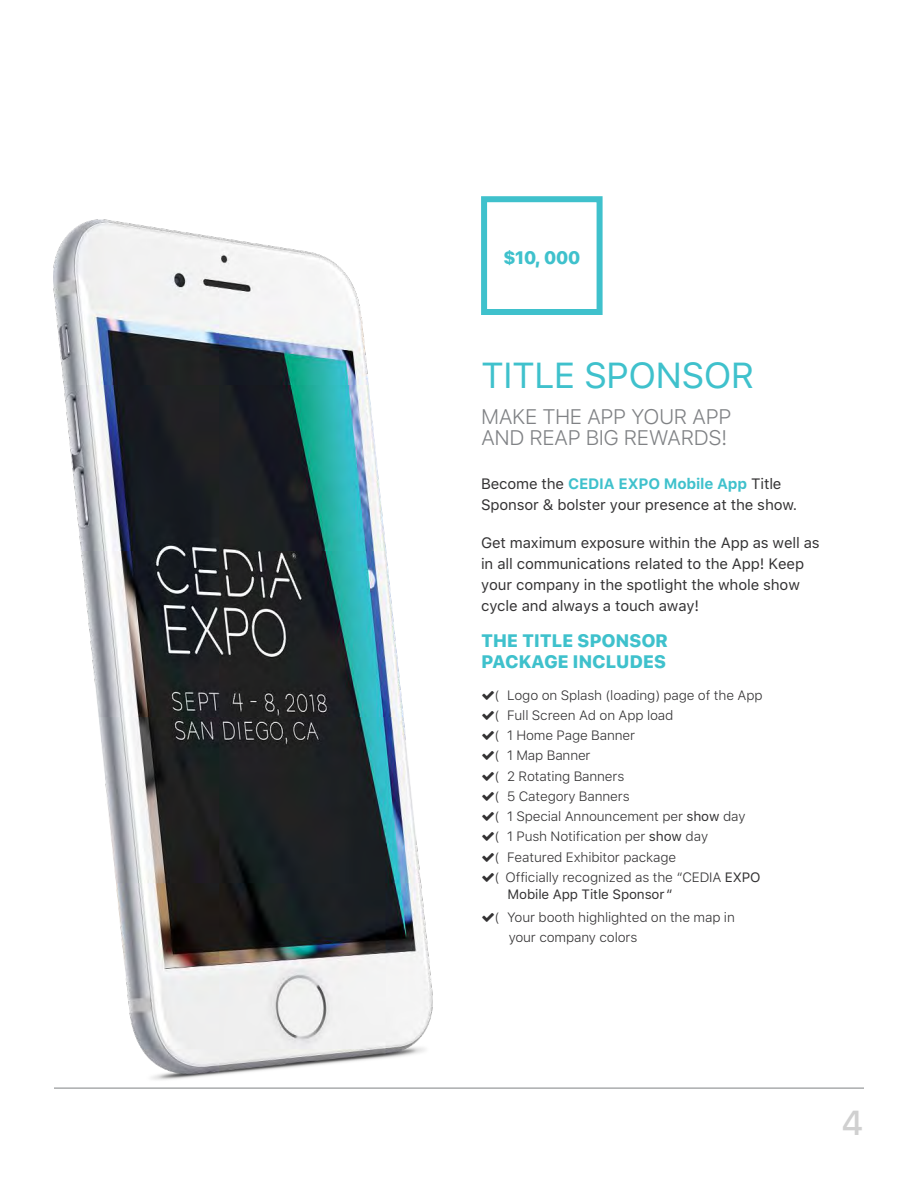
<style>
.page{position:relative;width:918px;height:1188px;background:#fff}
.page>*{position:absolute;margin:0;border:0;box-sizing:border-box;transform-origin:0 0}
.t1{font:36px "SFUI Text";letter-spacing:-.02em;color:#3fc1cc}
.t2{font:500 34.5px "SFUI Text";color:#d0d0d0}
.t3{font:300 21px/21px "SFUI Text";letter-spacing:-.02em;color:#808285}
.t4{font:800 18px/21px "SFUI Text";letter-spacing:-.02em;color:#3fc1cc}
.t5{font:15px/21px "SFUI Text";letter-spacing:-.01em;color:#333233}
.t6{font:300 13.5px/20.2px "SFUI Text";letter-spacing:-.01em;color:#333233}
.t7{font:13.5px "SFUI Text";letter-spacing:-.01em;color:#333233}
.s1{font-weight:700;color:#3fc1cc}
.s2{font-weight:400}
.s3{font-style:italic}
</style>
<div class="page">
<hr style="left:54px;top:1088px;width:810px;height:1px;background:#808285">
<div style="left:481px;top:196px;width:122px;height:119px;border:6px solid #3fc1cc"></div>
<img style="left:53px;top:219px;width:379px;height:861px">
<p class="t4" style="left:503px;top:248px;width:79px">$10, 000</p>
<p class="t1" style="left:481px;top:349px;width:275px">TITLE SPONSOR</p>
<p class="t3" style="left:481px;top:406px;width:252px">MAKE THE APP YOUR APP<br>AND REAP BIG REWARDS!</p>
<p class="t5" style="left:481px;top:474px;width:318px;line-height:20.4px">Become the <span class="s1">CEDIA EXPO Mobile App</span> Title<br>Sponsor &amp; bolster your presence at the show.</p>
<p class="t5" style="left:481px;top:533px;width:340px">Get maximum exposure within the App as well as in all communications related to the App! Keep your company in the spotlight the whole show cycle and always a touch away!</p>
<h3 class="t4" style="left:481px;top:631px;width:189px">THE TITLE SPONSOR<br>PACKAGE INCLUDES</h3>
<p class="t6" style="left:495px;top:685px;width:269px">( Logo on Splash (loading) page of the App ( Full Screen Ad on App load<br>( 1 Home Page Banner<br>( 1 Map Banner<br>( 2 Rotating Banners<br>( 5 Category Banners<br>( 1 Special Announcement per <span class="s2">show</span> day<br>( 1 Push Notification per <span class="s2">show</span> day<br>( Featured Exhibitor package<br>( Officially recognized as the “CEDIA <span class="s2">EXPO</span></p>
<p class="t6" style="left:509px;top:908px;width:228px;line-height:19.4px;text-indent:-14px">( Your booth highlighted on the map in your company colors</p>
<p class="t7" style="left:507px;top:885px;width:170px">Mobile App Title Sponsor<span class="s3">"</span></p>
<h2 class="t2" style="left:841px;top:1098px;width:24px">4</h2>
</div>
